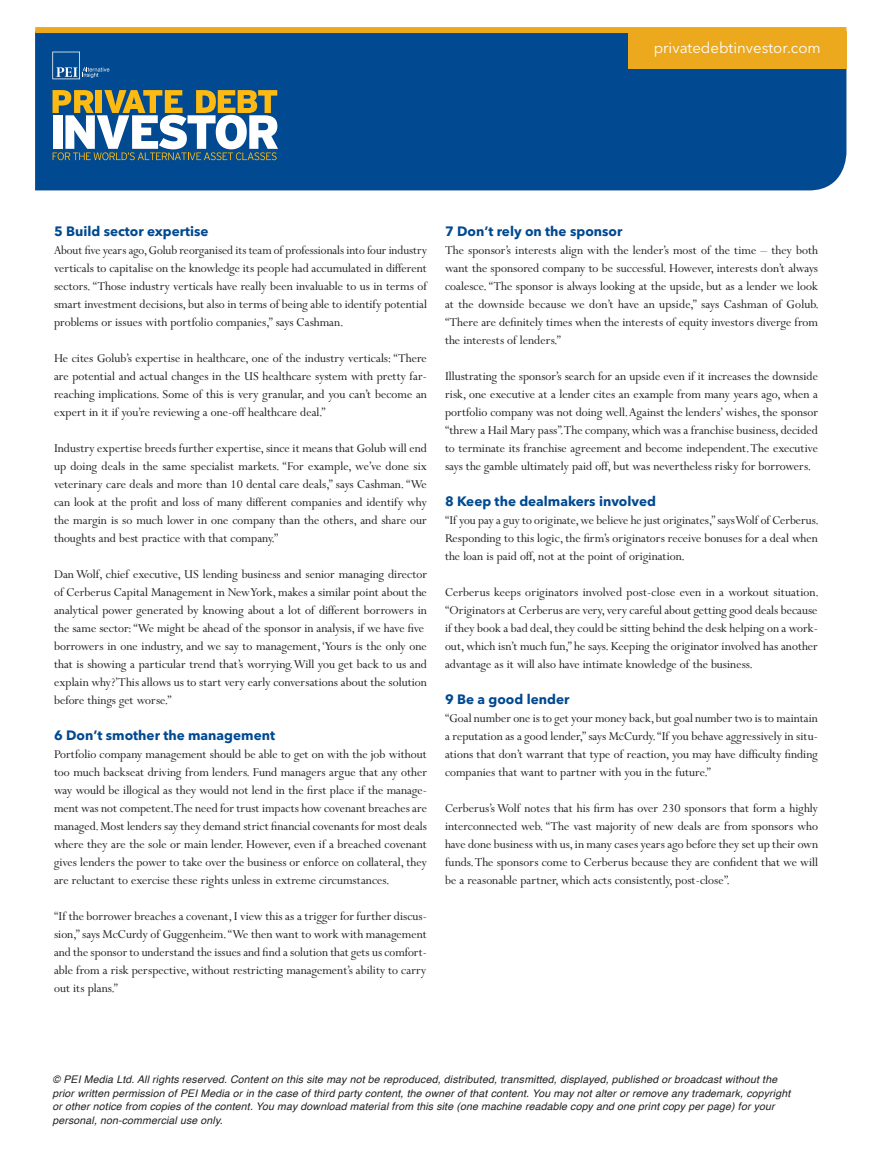
<style>
.page{position:relative;width:872px;height:1149px;background:#fff}
.page>*{position:absolute;margin:0;border:0;box-sizing:border-box;transform-origin:0 0}
.t1{font:15px "Avenir Next LT Pro";color:#fff}
.Body_Text_No_Indent{font:13.5px/18px "Perpetua MT Pro";color:#231f20;text-align:justify}
.Body_Text_No_Indent-2{font:700 13.5px "Avenir Next LT Pro";color:#014990}
.t2{font:italic 10.5px/13.5px "Helvetica";letter-spacing:.015em;color:#231f20}
</style>
<div class="page">
<div style="left:35px;top:33px;width:811px;height:157px;background:#014990"></div>
<div style="left:42px;top:42px;width:245px;height:128px;background:#014990"></div>
<svg style="left:53px;top:90px;width:225px;height:70px"></svg>
<svg style="left:52px;top:52px;width:57px;height:27px"></svg>
<div style="left:628px;top:33px;width:218px;height:36px;background:#eda91e"></div>
<div style="left:35px;top:27px;width:811px;height:6px;background:#eda91e"></div>
<p class="t1" style="left:653px;top:39px;width:169px">privatedebtinvestor.com</p>
<p class="Body_Text_No_Indent-2" style="left:54px;top:223px;width:156px">5 Build sector expertise</p>
<p class="Body_Text_No_Indent" style="left:54px;top:241px;width:374px">About five years ago, Golub reorganised its team of professionals into four industry verticals to capitalise on the knowledge its people had accumulated in different sectors. “Those industry verticals have really been invaluable to us in terms of smart investment decisions, but also in terms of being able to identify potential problems or issues with portfolio companies,” says Cashman.</p>
<p class="Body_Text_No_Indent" style="left:54px;top:349px;width:374px">He cites Golub’s expertise in healthcare, one of the industry verticals: “There are potential and actual changes in the US healthcare system with pretty far&shy;reaching implications. Some of this is very granular, and you can’t become an expert in it if you’re reviewing a one-off healthcare deal.”</p>
<p class="Body_Text_No_Indent" style="left:54px;top:439px;width:374px">Industry expertise breeds further expertise, since it means that Golub will end up doing deals in the same specialist markets. “For example, we’ve done six veterinary care deals and more than 10 dental care deals,” says Cashman. “We can look at the profit and loss of many different companies and identify why the margin is so much lower in one company than the others, and share our thoughts and best practice with that company.”</p>
<p class="Body_Text_No_Indent" style="left:54px;top:565px;width:374px">Dan Wolf, chief executive, US lending business and senior managing director of Cerberus Capital Management in New York, makes a similar point about the analytical power generated by knowing about a lot of different borrowers in the same sector: “We might be ahead of the sponsor in analysis, if we have five</p>
<p class="Body_Text_No_Indent" style="left:54px;top:637px;width:374px">borrowers in one industry, and we say to management, ‘Yours is the only one that is showing a particular trend that’s worrying. Will you get back to us and explain why?’ This allows us to start very early conversations about the solution before things get worse.”</p>
<p class="Body_Text_No_Indent-2" style="left:54px;top:727px;width:222px">6 Don’t smother the management</p>
<p class="Body_Text_No_Indent" style="left:54px;top:745px;width:374px">Portfolio company management should be able to get on with the job without too much backseat driving from lenders. Fund managers argue that any other way would be illogical as they would not lend in the first place if the manage&shy;ment was not competent. The need for trust impacts how covenant breaches are</p>
<p class="Body_Text_No_Indent" style="left:54px;top:817px;width:374px">managed. Most lenders say they demand strict financial covenants for most deals where they are the sole or main lender. However, even if a breached covenant gives lenders the power to take over the business or enforce on collateral, they are reluctant to exercise these rights unless in extreme circumstances.</p>
<p class="Body_Text_No_Indent" style="left:54px;top:907px;width:374px">“If the borrower breaches a covenant, I view this as a trigger for further discus&shy;sion,” says McCurdy of Guggenheim. “We then want to work with management and the sponsor to understand the issues and find a solution that gets us comfort&shy;able from a risk perspective, without restricting management’s ability to carry</p>
<p class="Body_Text_No_Indent" style="left:54px;top:979px;width:66px">out its plans.”</p>
<p class="Body_Text_No_Indent-2" style="left:445px;top:223px;width:179px">7 Don’t rely on the sponsor</p>
<p class="Body_Text_No_Indent" style="left:445px;top:241px;width:375px">The sponsor’s interests align with the lender’s most of the time – they both want the sponsored company to be successful. However, interests don’t always coalesce. “The sponsor is always looking at the upside, but as a lender we look at the downside because we don’t have an upside,” says Cashman of Golub. “There are definitely times when the interests of equity investors diverge from the interests of lenders.”</p>
<p class="Body_Text_No_Indent" style="left:445px;top:367px;width:374px">Illustrating the sponsor’s search for an upside even if it increases the downside risk, one executive at a lender cites an example from many years ago, when a portfolio company was not doing well. Against the lenders’ wishes, the sponsor “threw a Hail Mary pass”. The company, which was a franchise business, decided to terminate its franchise agreement and become independent. The executive says the gamble ultimately paid off, but was nevertheless risky for borrowers.</p>
<p class="Body_Text_No_Indent-2" style="left:445px;top:493px;width:213px">8 Keep the dealmakers involved</p>
<p class="Body_Text_No_Indent" style="left:445px;top:511px;width:375px">“If you pay a guy to originate, we believe he just originates,” says Wolf of Cerberus.<br>Responding to this logic, the firm’s originators receive bonuses for a deal when the loan is paid off, not at the point of origination.</p>
<p class="Body_Text_No_Indent" style="left:445px;top:583px;width:375px">Cerberus keeps originators involved post-close even in a workout situation. “Originators at Cerberus are very, very careful about getting good deals because if they book a bad deal, they could be sitting behind the desk helping on a work&shy;out, which isn’t much fun,” he says. Keeping the originator involved has another advantage as it will also have intimate knowledge of the business.</p>
<p class="Body_Text_No_Indent-2" style="left:445px;top:691px;width:126px">9 Be a good lender</p>
<p class="Body_Text_No_Indent" style="left:445px;top:709px;width:374px">“Goal number one is to get your money back, but goal number two is to maintain a reputation as a good lender,” says McCurdy. “If you behave aggressively in situ&shy;ations that don’t warrant that type of reaction, you may have difficulty finding companies that want to partner with you in the future.”</p>
<p class="Body_Text_No_Indent" style="left:445px;top:799px;width:375px">Cerberus’s Wolf notes that his firm has over 230 sponsors that form a highly interconnected web. “The vast majority of new deals are from sponsors who have done business with us, in many cases years ago before they set up their own funds. The sponsors come to Cerberus because they are confident that we will be a reasonable partner, which acts consistently, post-close”.</p>
<p class="t2" style="left:52px;top:1072px;width:739px">© PEI Media Ltd. All rights reserved. Content on this site may not be reproduced, distributed, transmitted, displayed, published or broadcast without the prior written permission of PEI Media or in the case of third party content, the owner of that content. You may not alter or remove any trademark, copyright or other notice from copies of the content. You may download material from this site (one machine readable copy and one print copy per page) for your personal, non-commercial use only.</p>
</div>
